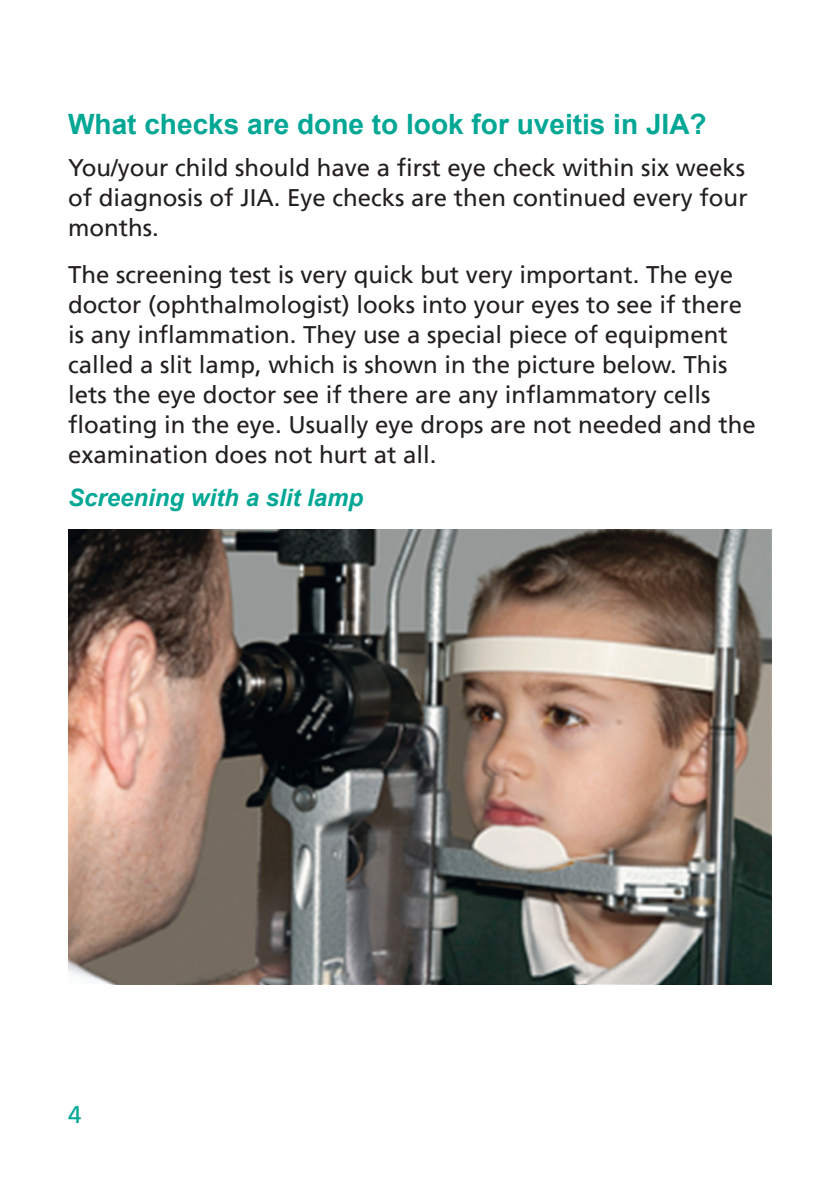
<style>
.page{position:relative;width:840px;height:1191px;background:#fff}
.page>*{position:absolute;margin:0;border:0;box-sizing:border-box;transform-origin:0 0}
.Main_Headings{font:700 28px "Arial";color:#00a794}
.Body_Text{font:24px/30px "Frutiger LT";color:#231f20;text-align:justify}
.Sub-sub_heading{font:italic 700 24px "Arial";color:#00a794}
.t1{font:24px "Frutiger LT";color:#00a794}
</style>
<div class="page">
<img style="left:68px;top:529px;width:703px;height:455px">
<p class="Main_Headings" style="left:68px;top:105px;width:639px">What checks are done to look for uveitis in JIA?</p>
<p class="Body_Text" style="left:68px;top:153px;width:680px">You/your child should have a first eye check within six weeks of diagnosis of JIA. Eye checks are then continued every four months.</p>
<p class="Body_Text" style="left:68px;top:260px;width:688px;text-align:left">The screening test is very quick but very important. The eye doctor (ophthalmologist) looks into your eyes to see if there is any inflammation. They use a special piece of equipment called a slit lamp, which is shown in the picture below. This lets the eye doctor see if there are any inflammatory cells floating in the eye. Usually eye drops are not needed and the examination does not hurt at all.</p>
<p class="Sub-sub_heading" style="left:68px;top:481px;width:296px">Screening with a slit lamp</p>
<p class="t1" style="left:68px;top:1101px;width:15px">4</p>
</div>
